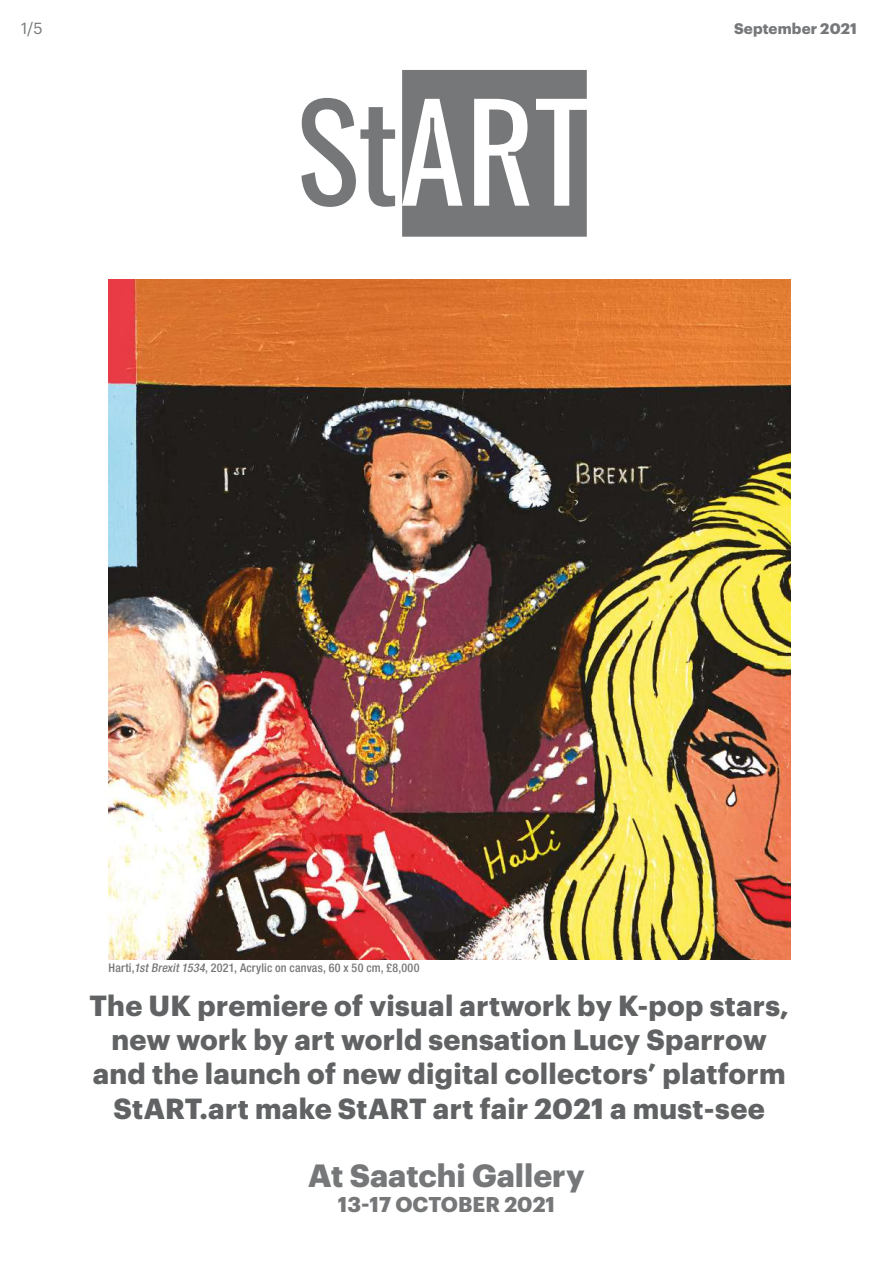
<style>
.page{position:relative;width:893px;height:1263px;background:#fff}
.page>*{position:absolute;margin:0;border:0;box-sizing:border-box;transform-origin:0 0}
.t1{font:700 31.5px "Graphik";color:#757779}
.t2{font:700 28.5px/34.2px "Graphik";letter-spacing:.01em;color:#606263;text-align:center}
.t3{font:700 21px "Graphik";letter-spacing:.005em;color:#757779}
.t4{font:15.75px "Graphik";color:#757779}
.t5{font:700 15px "Graphik";letter-spacing:.01em;color:#757779}
.t6{font:500 condensed 12px "Helvetica Neue LT Std";letter-spacing:.015em;color:#757779}
.s1{font-style:italic}
</style>
<div class="page">
<svg style="left:301px;top:98px;width:94px;height:109px"></svg>
<svg style="left:402px;top:70px;width:185px;height:167px"></svg>
<img style="left:109px;top:279px;width:681px;height:681px">
<p class="t4" style="left:21px;top:17px;width:23px">1/5</p>
<p class="t5" style="left:734px;top:17px;width:124px">September 2021</p>
<p class="t6" style="left:109px;top:961px;width:312px">Harti,<span class="s1">1stBrexit1534</span>, 2021, Acrylic on canvas, 60 x 50 cm, £8,000</p>
<p class="t2" style="left:89px;top:986px;width:701px">The UK premiere of visual artwork by K-pop stars, new work by art world sensation Lucy Sparrow and the launch of new digital collectors’ platform StART.art make StART art fair 2021 a must-see</p>
<p class="t1" style="left:308px;top:1151px;width:278px">At Saatchi Gallery</p>
<p class="t3" style="left:338px;top:1188px;width:219px">13-17 OCTOBER 2021</p>
</div>
